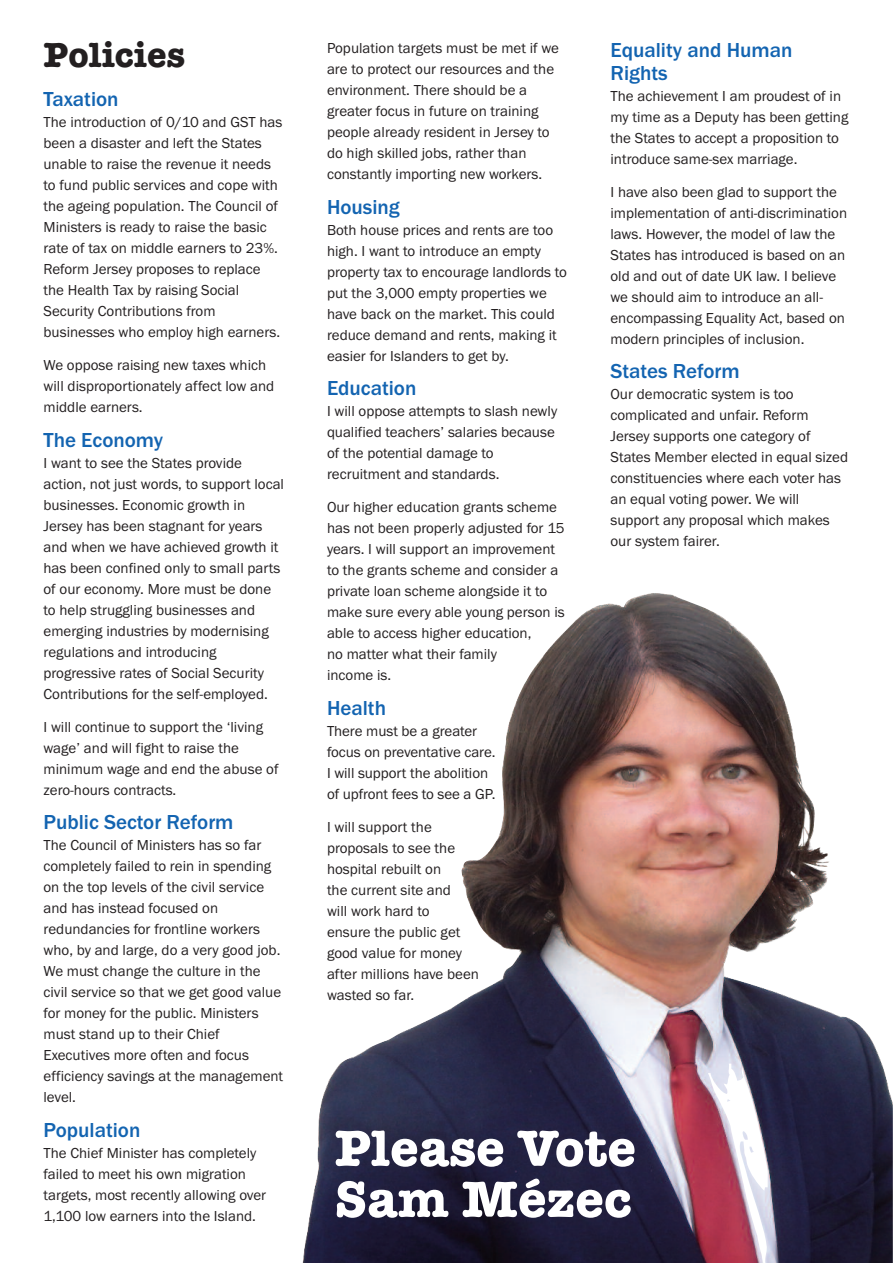
<style>
.page{position:relative;width:893px;height:1263px;background:#fff}
.page>*{position:absolute;margin:0;border:0;box-sizing:border-box;transform-origin:0 0}
.t1{font:700 52.5px/51px "American Typewriter";color:#fff}
.t2{font:700 36px "American Typewriter";color:#231f20}
.t3{font:500 21px/22.5px "Franklin Gothic";color:#1364b1}
.t4{font:15px/21px "Franklin Gothic";color:#231f20}
</style>
<div class="page">
<img style="left:302px;top:593px;width:591px;height:670px">
<h2 class="t2" style="left:44px;top:24px;width:143px">Policies</h2>
<h3 class="t3" style="left:44px;top:88px;width:77px">Taxation</h3>
<p class="t4" style="left:44px;top:111px;width:240px">The introduction of 0/10 and GST has been a disaster and left the States unable to raise the revenue it needs to fund public services and cope with the ageing population. The Council of Ministers is ready to raise the basic rate of tax on middle earners to 23%.<br>Reform Jersey proposes to replace the Health Tax by raising Social Security Contributions from businesses who employ high earners.</p>
<p class="t4" style="left:44px;top:354px;width:232px">We oppose raising new taxes which will disproportionately affect low and middle earners.</p>
<h3 class="t3" style="left:44px;top:428px;width:121px">The Economy</h3>
<p class="t4" style="left:44px;top:452px;width:242px">I want to see the States provide action, not just words, to support local businesses. Economic growth in Jersey has been stagnant for years and when we have achieved growth it has been confined only to small parts of our economy. More must be done to help struggling businesses and emerging industries by modernising regulations and introducing progressive rates of Social Security Contributions for the self-employed.</p>
<p class="t4" style="left:44px;top:716px;width:237px">I will continue to support the ‘living wage’ and will fight to raise the minimum wage and end the abuse of zero-hours contracts.</p>
<h3 class="t3" style="left:44px;top:811px;width:192px">Public Sector Reform</h3>
<p class="t4" style="left:44px;top:834px;width:241px">The Council of Ministers has so far completely failed to rein in spending on the top levels of the civil service and has instead focused on redundancies for frontline workers who, by and large, do a very good job.<br>We must change the culture in the civil service so that we get good value for money for the public. Ministers must stand up to their Chief<br>Executives more often and focus efficiency savings at the management level.</p>
<h3 class="t3" style="left:44px;top:1118px;width:98px">Population</h3>
<p class="t4" style="left:44px;top:1142px;width:224px">The Chief Minister has completely failed to meet his own migration targets, most recently allowing over 1,100 low earners into the Island.</p>
<p class="t4" style="left:327px;top:37px;width:233px">Population targets must be met if we are to protect our resources and the environment. There should be a greater focus in future on training people already resident in Jersey to do high skilled jobs, rather than constantly importing new workers.</p>
<h3 class="t3" style="left:327px;top:195px;width:74px">Housing</h3>
<p class="t4" style="left:327px;top:219px;width:242px">Both house prices and rents are too high. I want to introduce an empty property tax to encourage landlords to put the 3,000 empty properties we have back on the market. This could reduce demand and rents, making it easier for Islanders to get by.</p>
<h3 class="t3" style="left:327px;top:377px;width:91px">Education</h3>
<p class="t4" style="left:327px;top:400px;width:232px">I will oppose attempts to slash newly qualified teachers’ salaries because of the potential damage to recruitment and standards.</p>
<p class="t4" style="left:327px;top:496px;width:239px">Our higher education grants scheme has not been properly adjusted for 15 years. I will support an improvement to the grants scheme and consider a private loan scheme alongside it to make sure every able young person is able to access higher education,<br>no matter what their family<br>income is.</p>
<h3 class="t3" style="left:327px;top:696px;width:61px">Health</h3>
<p class="t4" style="left:327px;top:720px;width:170px">There must be a greater focus on preventative care.<br>I will support the abolition of upfront fees to see a GP.</p>
<p class="t4" style="left:327px;top:816px;width:153px">I will support the proposals to see the hospital rebuilt on<br>the current site and<br>will work hard to<br>ensure the public get good value for money after millions have been wasted so far.</p>
<h3 class="t3" style="left:610px;top:39px;width:183px">Equality and Human<br>Rights</h3>
<p class="t4" style="left:610px;top:85px;width:239px">The achievement I am proudest of in my time as a Deputy has been getting the States to accept a proposition to introduce same-sex marriage.</p>
<p class="t4" style="left:610px;top:181px;width:238px">I have also been glad to support the implementation of anti-discrimination laws. However, the model of law the States has introduced is based on an old and out of date UK law. I believe we should aim to introduce an all&shy;encompassing Equality Act, based on modern principles of inclusion.</p>
<h3 class="t3" style="left:610px;top:360px;width:131px">States Reform</h3>
<p class="t4" style="left:610px;top:384px;width:239px">Our democratic system is too complicated and unfair. Reform<br>Jersey supports one category of<br>States Member elected in equal sized constituencies where each voter has an equal voting power. We will support any proposal which makes our system fairer.</p>
<h1 class="t1" style="left:335px;top:1120px;width:303px">Please Vote<br>Sam Mézec</h1>
</div>
